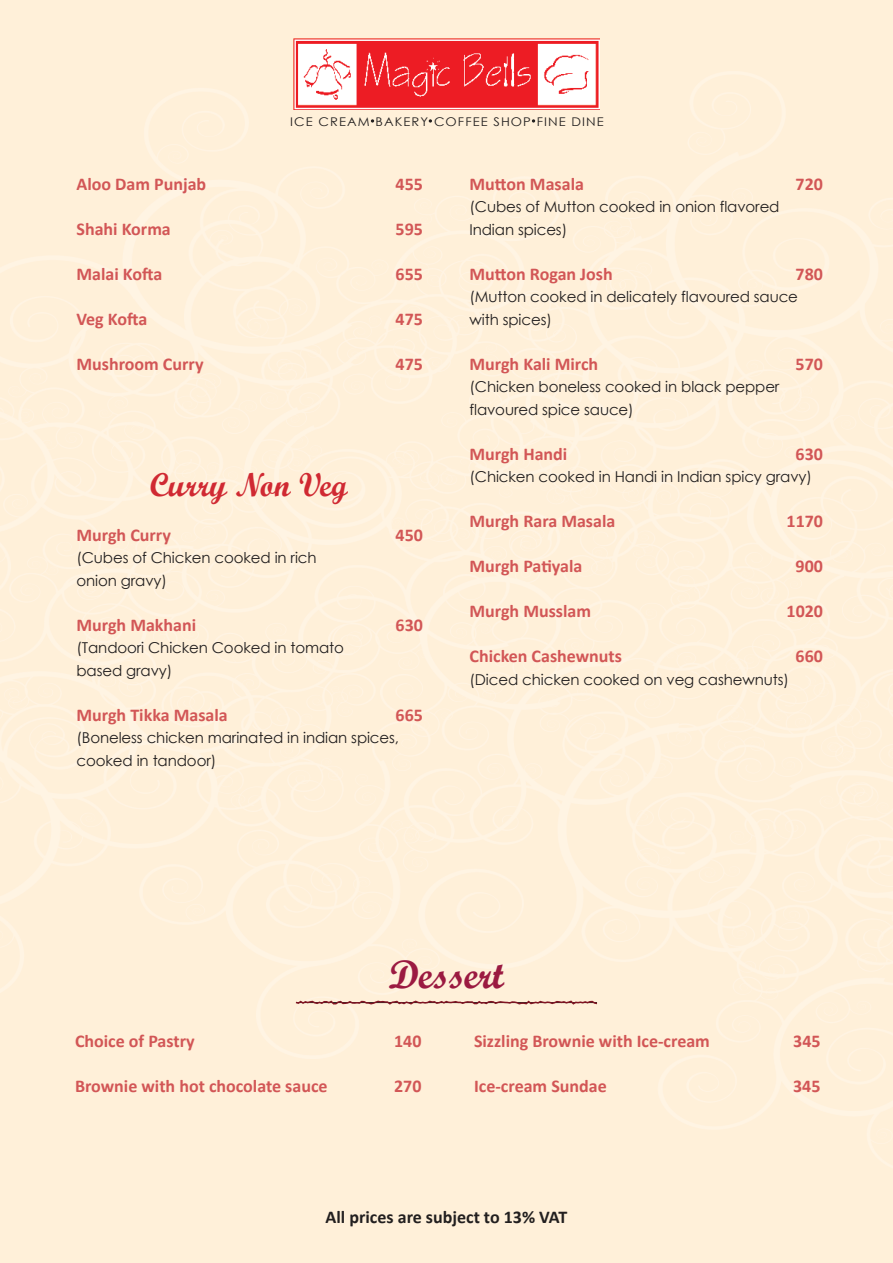
<style>
.page{position:relative;width:893px;height:1263px;background:#fff}
.page>*{position:absolute;margin:0;border:0;box-sizing:border-box;transform-origin:0 0}
.t1{font:39.6px "Script MT Bold";color:#9b1a41}
.t2{font:33px "Script MT Bold";color:#d02932}
.t3{font:700 18px "Calibri";color:#d25656}
.t4{font:700 18px "Calibri";color:#221f1f}
.t5{font:15px/22.5px "Century Gothic";letter-spacing:-.01em;color:#221f1f}
.t6{font:12px "Century Gothic";letter-spacing:.085em;color:#221f1f;scale:1.08 1}
</style>
<div class="page">
<img style="left:0;top:0;width:893px;height:1263px">
<svg style="left:294px;top:999px;width:305px;height:6px;background:#d4ada0"></svg>
<svg style="left:371px;top:119px;width:3px;height:4px"></svg>
<svg style="left:429px;top:119px;width:3px;height:4px"></svg>
<svg style="left:532px;top:119px;width:3px;height:4px"></svg>
<img style="left:293px;top:39px;width:307px;height:71px">
<p class="t6" style="left:290px;top:117px;width:292px">ICE CREAM BAKERY COFFEE SHOP FINE DINE</p>
<p class="t3" style="left:76px;top:172px;width:131px">Aloo Dam Punjab</p>
<p class="t3" style="left:396px;top:172px;width:29px">455</p>
<p class="t3" style="left:76px;top:217px;width:96px">Shahi Korma</p>
<p class="t3" style="left:396px;top:217px;width:29px">595</p>
<p class="t3" style="left:76px;top:262px;width:87px">Malai Kofta</p>
<p class="t3" style="left:396px;top:262px;width:29px">655</p>
<p class="t3" style="left:76px;top:307px;width:72px">Veg Kofta</p>
<p class="t3" style="left:396px;top:307px;width:29px">475</p>
<p class="t3" style="left:76px;top:352px;width:129px">Mushroom Curry</p>
<p class="t3" style="left:396px;top:352px;width:29px">475</p>
<h2 class="t2" style="left:150px;top:471px;width:199px">Curry Non Veg</h2>
<p class="t3" style="left:76px;top:523px;width:96px">Murgh Curry</p>
<p class="t3" style="left:396px;top:523px;width:29px">450</p>
<p class="t5" style="left:76px;top:548px;width:242px">(Cubes of Chicken cooked in rich onion gravy)</p>
<p class="t3" style="left:76px;top:613px;width:121px">Murgh Makhani</p>
<p class="t3" style="left:396px;top:613px;width:29px">630</p>
<p class="t5" style="left:76px;top:638px;width:269px">(Tandoori Chicken Cooked in tomato based gravy)</p>
<p class="t3" style="left:76px;top:703px;width:153px">Murgh Tikka Masala</p>
<p class="t3" style="left:396px;top:703px;width:29px">665</p>
<p class="t5" style="left:76px;top:728px;width:324px">(Boneless chicken marinated in indian spices, cooked in tandoor)</p>
<p class="t3" style="left:469px;top:172px;width:116px">Mutton Masala</p>
<p class="t3" style="left:796px;top:172px;width:29px">720</p>
<p class="t5" style="left:470px;top:197px;width:312px">(Cubes of Mutton cooked in onion flavored<br>Indian spices)</p>
<p class="t3" style="left:470px;top:262px;width:145px">Mutton Rogan Josh</p>
<p class="t3" style="left:796px;top:262px;width:29px">780</p>
<p class="t5" style="left:470px;top:287px;width:330px">(Mutton cooked in delicately flavoured sauce with spices)</p>
<p class="t3" style="left:470px;top:352px;width:130px">Murgh Kali Mirch</p>
<p class="t3" style="left:796px;top:352px;width:29px">570</p>
<p class="t5" style="left:470px;top:377px;width:311px">(Chicken boneless cooked in black pepper flavoured spice sauce)</p>
<p class="t3" style="left:470px;top:442px;width:99px">Murgh Handi</p>
<p class="t3" style="left:796px;top:442px;width:29px">630</p>
<p class="t5" style="left:470px;top:467px;width:344px">(Chicken cooked in Handi in Indian spicy gravy)</p>
<p class="t3" style="left:470px;top:510px;width:147px">Murgh Rara Masala</p>
<p class="t3" style="left:786px;top:510px;width:38px">1170</p>
<p class="t3" style="left:470px;top:555px;width:114px">Murgh Patiyala</p>
<p class="t3" style="left:796px;top:555px;width:29px">900</p>
<p class="t3" style="left:470px;top:600px;width:123px">Murgh Musslam</p>
<p class="t3" style="left:786px;top:600px;width:38px">1020</p>
<p class="t3" style="left:470px;top:645px;width:154px">Chicken Cashewnuts</p>
<p class="t3" style="left:796px;top:645px;width:29px">660</p>
<p class="t5" style="left:470px;top:669px;width:321px">(Diced chicken cooked on veg cashewnuts)</p>
<h1 class="t1" style="left:388px;top:959px;width:117px">Dessert</h1>
<p class="t3" style="left:75px;top:1029px;width:121px">Choice of Pastry</p>
<p class="t3" style="left:394px;top:1029px;width:29px">140</p>
<p class="t3" style="left:75px;top:1074px;width:254px">Brownie with hot chocolate sauce</p>
<p class="t3" style="left:394px;top:1074px;width:29px">270</p>
<p class="t3" style="left:474px;top:1029px;width:237px">Sizzling Brownie with Ice-cream</p>
<p class="t3" style="left:793px;top:1029px;width:29px">345</p>
<p class="t3" style="left:474px;top:1074px;width:134px">Ice-cream Sundae</p>
<p class="t3" style="left:793px;top:1074px;width:29px">345</p>
<p class="t4" style="left:326px;top:1210px;width:243px">All prices are subject to 13% VAT</p>
</div>
